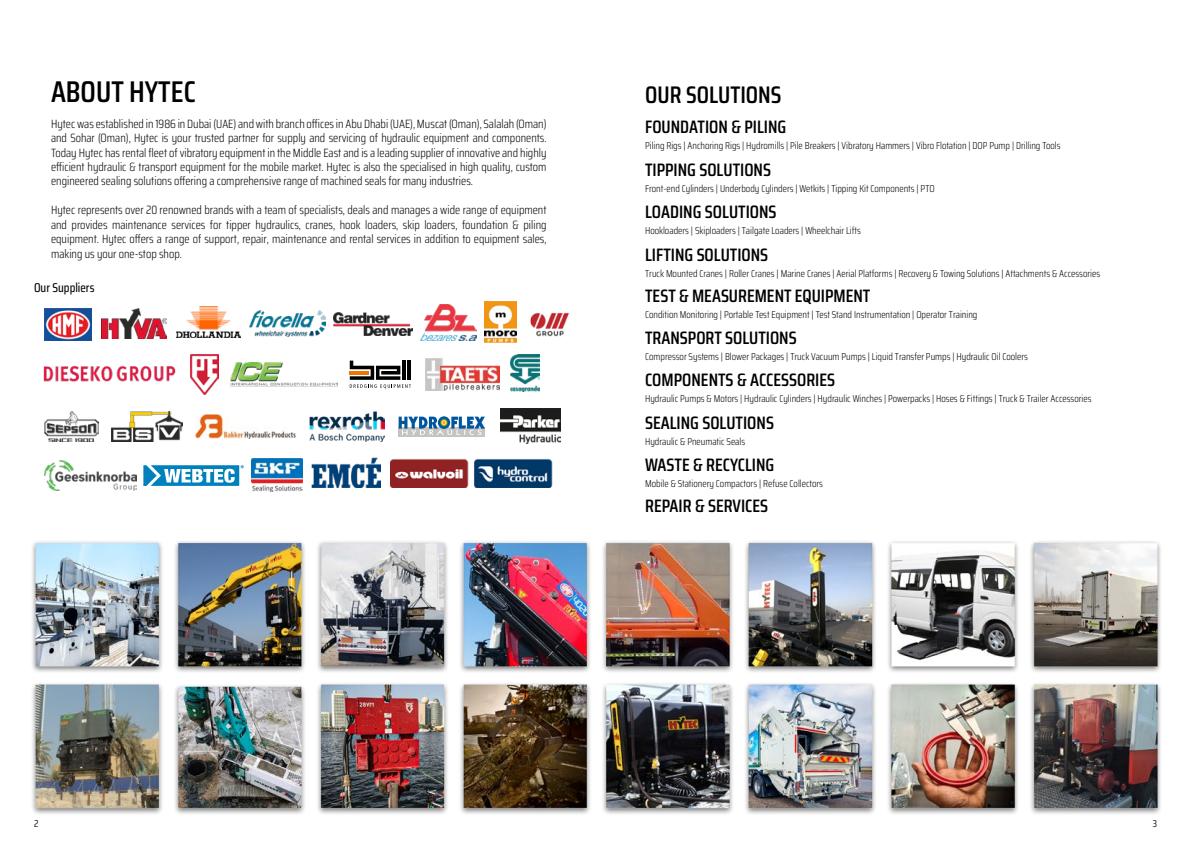
<style>
.page{position:relative;width:1191px;height:842px;background:#fff}
.page>*{position:absolute;margin:0;border:0;box-sizing:border-box;transform-origin:0 0}
.t1{font:600 30px "Saira Condensed";color:#000}
.t2{font:600 24px "Saira Condensed";color:#000}
.t3{font:600 18px "Saira Condensed";color:#000}
.t4{font:500 12.8px "Saira Condensed";color:#000}
.t5{font:300 12px/14.4px "Saira Condensed";color:#000;text-align:justify}
.t6{font:300 10px "Saira Condensed";color:#000}
.t7{font:10px "Saira Condensed";color:#000}
</style>
<div class="page">
<img style="left:32px;top:541px;width:1129px;height:273px">
<img style="left:45px;top:309px;width:47px;height:31px">
<img style="left:230px;top:362px;width:107px;height:25px">
<img style="left:420px;top:304px;width:57px;height:36px">
<img style="left:510px;top:355px;width:30px;height:37px">
<img style="left:334px;top:312px;width:78px;height:23px">
<img style="left:102px;top:309px;width:64px;height:30px">
<img style="left:112px;top:412px;width:70px;height:29px">
<img style="left:252px;top:458px;width:51px;height:33px">
<img style="left:176px;top:307px;width:64px;height:30px">
<img style="left:249px;top:311px;width:76px;height:25px">
<img style="left:45px;top:461px;width:91px;height:30px">
<img style="left:484px;top:302px;width:32px;height:41px">
<img style="left:500px;top:408px;width:60px;height:36px">
<img style="left:45px;top:411px;width:54px;height:30px">
<img style="left:425px;top:359px;width:75px;height:31px">
<svg style="left:143px;top:465px;width:101px;height:21px"></svg>
<img style="left:310px;top:411px;width:74px;height:30px">
<img style="left:195px;top:414px;width:101px;height:24px">
<img style="left:43px;top:365px;width:133px;height:17px">
<img style="left:191px;top:354px;width:28px;height:41px">
<svg style="left:350px;top:361px;width:61px;height:27px"></svg>
<div style="left:398px;top:427px;width:87px;height:9px;background:#c6c4c1"></div>
<svg style="left:398px;top:416px;width:87px;height:19px"></svg>
<img style="left:311px;top:457px;width:69px;height:31px">
<img style="left:390px;top:459px;width:163px;height:29px">
<img style="left:530px;top:312px;width:40px;height:25px">
<h1 class="t1" style="left:51px;top:67px;width:146px">ABOUT HYTEC</h1>
<h2 class="t2" style="left:645px;top:75px;width:138px">OUR SOLUTIONS</h2>
<h3 class="t3" style="left:645px;top:112px;width:143px">FOUNDATION &amp; PILING</h3>
<h3 class="t3" style="left:645px;top:155px;width:127px">TIPPING SOLUTIONS</h3>
<h3 class="t3" style="left:645px;top:197px;width:133px">LOADING SOLUTIONS</h3>
<p class="t5" style="left:51px;top:116px;width:497px">Hytec was established in 1986 in Dubai (UAE) and with branch offices in Abu Dhabi (UAE), Muscat (Oman), Salalah (Oman) and Sohar (Oman), Hytec is your trusted partner for supply and servicing of hydraulic equipment and components.<br>Today Hytec has rental fleet of vibratory equipment in the Middle East and is a leading supplier of innovative and highly efficient hydraulic &amp; transport equipment for the mobile market. Hytec is also the specialised in high quality, custom engineered sealing solutions offering a comprehensive range of machined seals for many industries.</p>
<p class="t5" style="left:51px;top:202px;width:497px">Hytec represents over 20 renowned brands with a team of specialists, deals and manages a wide range of equipment and provides maintenance services for tipper hydraulics, cranes, hook loaders, skip loaders, foundation &amp; piling equipment. Hytec offers a range of support, repair, maintenance and rental services in addition to equipment sales, making us your one-stop shop.</p>
<p class="t6" style="left:645px;top:138px;width:417px">Piling Rigs | Anchoring Rigs | Hydromills | Pile Breakers | Vibratory Hammers | Vibro Flotation | DOP Pump | Drilling Tools</p>
<p class="t6" style="left:645px;top:180px;width:291px">Front-end Cylinders | Underbody Cylinders | Wetkits | Tipping Kit Components | PTO</p>
<p class="t6" style="left:645px;top:223px;width:217px">Hookloaders | Skiploaders | Tailgate Loaders | Wheelchair Lifts</p>
<h3 class="t3" style="left:645px;top:240px;width:125px">LIFTING SOLUTIONS</h3>
<p class="t4" style="left:34px;top:277px;width:62px">Our Suppliers</p>
<p class="t6" style="left:645px;top:265px;width:456px">Truck Mounted Cranes | Roller Cranes | Marine Cranes | Aerial Platforms | Recovery &amp; Towing Solutions | Attachments &amp; Accessories</p>
<h3 class="t3" style="left:645px;top:281px;width:227px">TEST &amp; MEASUREMENT EQUIPMENT</h3>
<h3 class="t3" style="left:645px;top:323px;width:153px">TRANSPORT SOLUTIONS</h3>
<h3 class="t3" style="left:645px;top:365px;width:191px">COMPONENTS &amp; ACCESSORIES</h3>
<h3 class="t3" style="left:645px;top:408px;width:130px">SEALING SOLUTIONS</h3>
<h3 class="t3" style="left:645px;top:450px;width:131px">WASTE &amp; RECYCLING</h3>
<h3 class="t3" style="left:645px;top:491px;width:124px">REPAIR &amp; SERVICES</h3>
<p class="t6" style="left:645px;top:306px;width:334px">Condition Monitoring | Portable Test Equipment | Test Stand Instrumentation | Operator Training</p>
<p class="t6" style="left:645px;top:348px;width:384px">Compressor Systems | Blower Packages | Truck Vacuum Pumps | Liquid Transfer Pumps | Hydraulic Oil Coolers</p>
<p class="t6" style="left:645px;top:391px;width:448px">Hydraulic Pumps &amp; Motors | Hydraulic Cylinders | Hydraulic Winches | Powerpacks | Hoses &amp; Fittings | Truck &amp; Trailer Accessories</p>
<p class="t6" style="left:645px;top:433px;width:102px">Hydraulic &amp; Pneumatic Seals</p>
<p class="t6" style="left:645px;top:475px;width:179px">Mobile &amp; Stationery Compactors | Refuse Collectors</p>
<p class="t7" style="left:34px;top:815px;width:6px">2</p>
<p class="t7" style="left:1152px;top:815px;width:6px">3</p>
</div>
